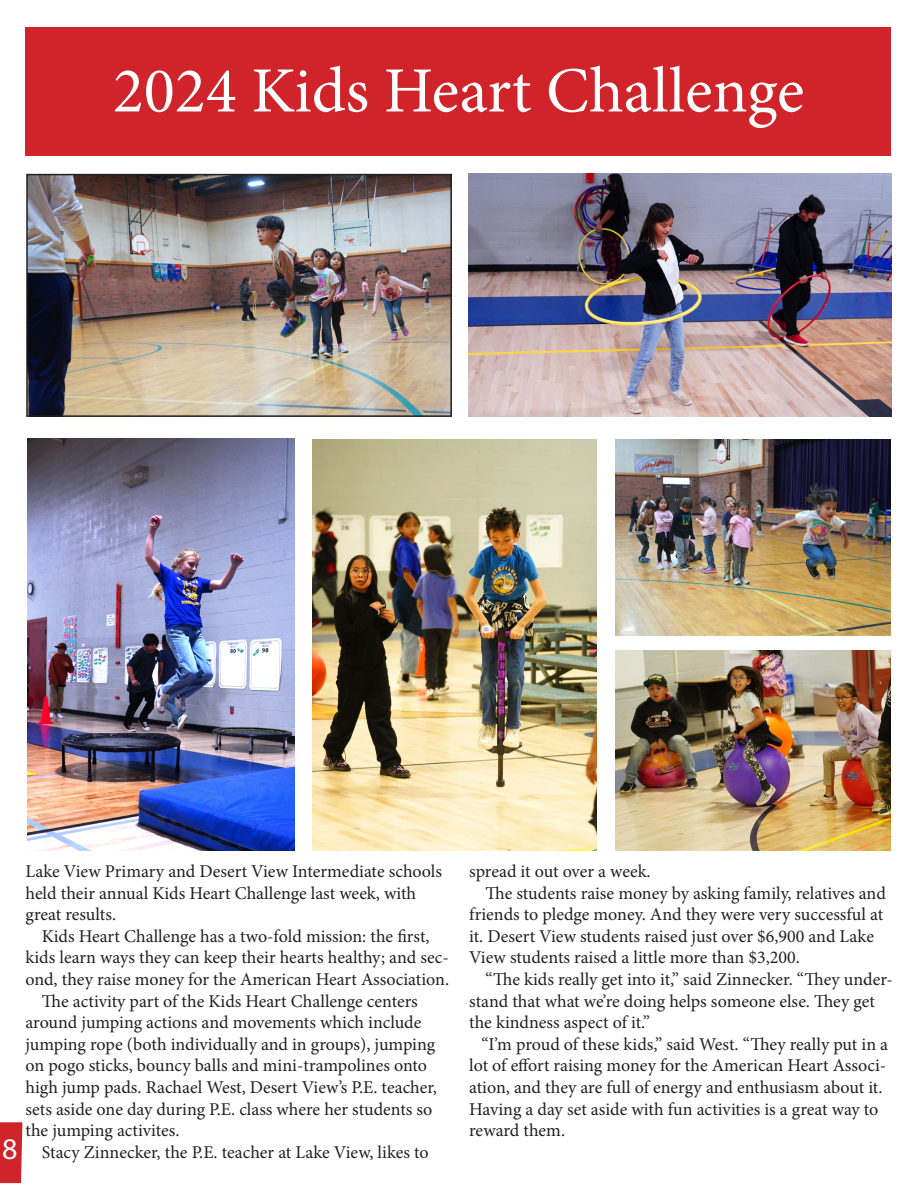
<style>
.page{position:relative;width:918px;height:1188px;background:#fff}
.page>*{position:absolute;margin:0;border:0;box-sizing:border-box;transform-origin:0 0}
.t1{font:64.5px "Minion Pro";color:#fff}
.t2{font:30px "Myriad Pro";color:#fff}
.t3{font:18px/21.6px "Minion Pro";color:#231f20}
</style>
<div class="page">
<svg style="left:0;top:1122px;width:23px;height:62px"></svg>
<div style="left:26px;top:27px;width:865px;height:129px;background:#d1232a"></div>
<img style="left:29px;top:177px;width:420px;height:237px">
<div style="left:26px;top:174px;width:426px;height:243px;border:2px solid #231f20"></div>
<img style="left:468px;top:174px;width:423px;height:243px">
<img style="left:27px;top:438px;width:268px;height:412px">
<img style="left:615px;top:439px;width:276px;height:196px">
<img style="left:615px;top:650px;width:276px;height:200px">
<img style="left:312px;top:439px;width:285px;height:411px">
<p class="t1" style="left:113px;top:48px;width:693px">2024 Kids Heart Challenge</p>
<p class="t2" style="left:2px;top:1131px;width:17px">8</p>
<p class="t3" style="left:26px;top:861px;width:418px">Lake View Primary and Desert View Intermediate schools held their annual Kids Heart Challenge last week, with great results.</p>
<p class="t3" style="left:26px;top:925px;width:425px;text-align:center">Kids Heart Challenge has a two-fold mission: the first,<br>kids learn ways they can keep their hearts healthy; and sec&shy;ond, they raise money for the American Heart Association.</p>
<p class="t3" style="left:26px;top:990px;width:413px;text-indent:16px">The activity part of the Kids Heart Challenge centers around jumping actions and movements which include jumping rope (both individually and in groups), jumping on pogo sticks, bouncy balls and mini-trampolines onto high jump pads. Rachael West, Desert View’s P.E. teacher, sets aside one day during P.E. class where her students so the jumping activites.</p>
<p class="t3" style="left:42px;top:1141px;width:388px">Stacy Zinnecker, the P.E. teacher at Lake View, likes to</p>
<p class="t3" style="left:469px;top:861px;width:183px">spread it out over a week.</p>
<p class="t3" style="left:469px;top:882px;width:418px;text-indent:16px">The students raise money by asking family, relatives and friends to pledge money. And they were very successful at it. Desert View students raised just over $6,900 and Lake View students raised a little more than $3,200.</p>
<p class="t3" style="left:469px;top:969px;width:425px;text-indent:16px">“The kids really get into it,” said Zinnecker. “They under&shy;stand that what we’re doing helps someone else. They get the kindness aspect of it.”</p>
<p class="t3" style="left:469px;top:1033px;width:421px;text-indent:12px">“I’m proud of these kids,” said West. “They really put in a lot of effort raising money for the American Heart Associ&shy;ation, and they are full of energy and enthusiasm about it.<br>Having a day set aside with fun activities is a great way to reward them.</p>
</div>
